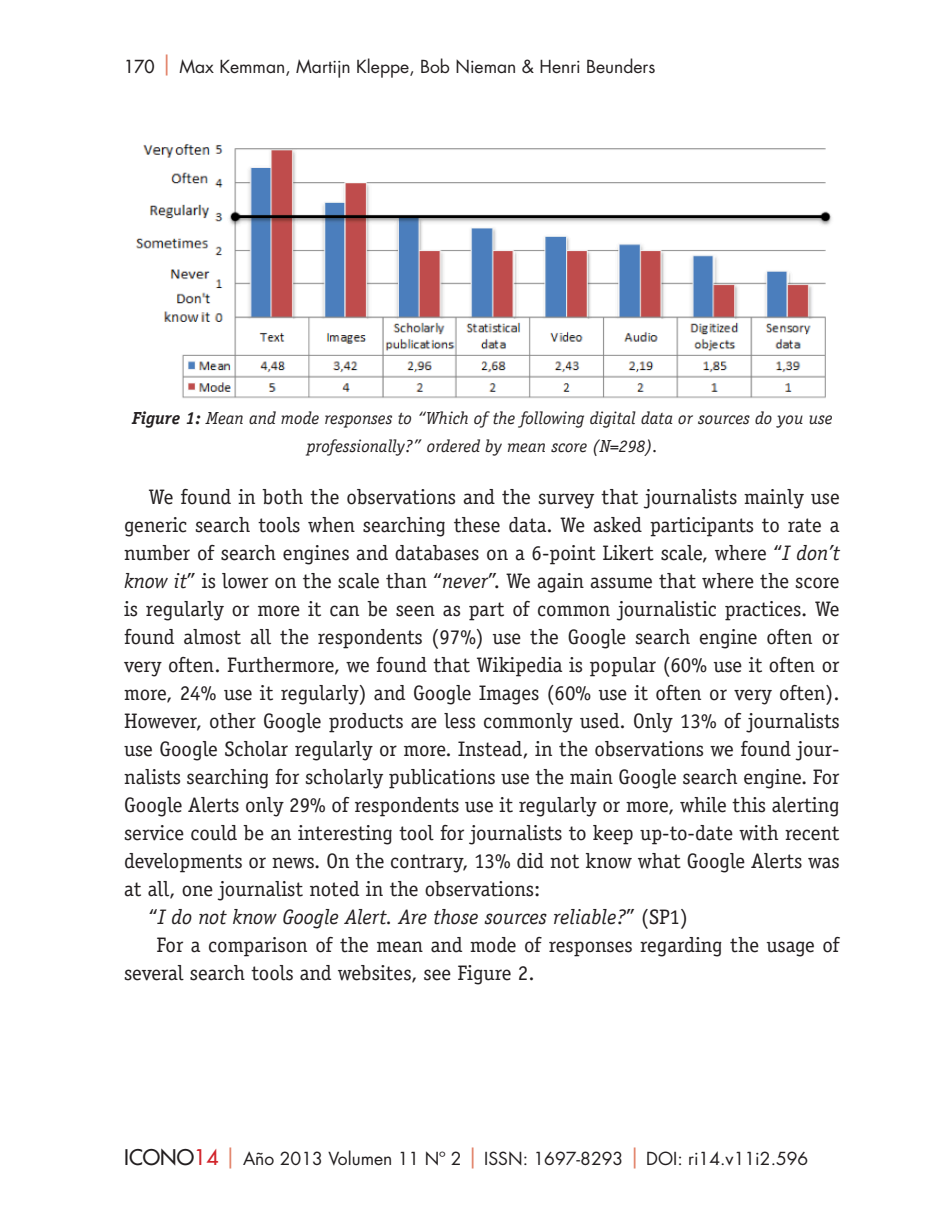
<style>
.page{position:relative;width:939px;height:1220px;background:#fff}
.page>*{position:absolute;margin:0;border:0;box-sizing:border-box;transform-origin:0 0}
.texto_articulo{font:21px/28px "Officina Serif Std";color:#231f20;text-align:justify}
.texto_articulo-2{font:italic 21px "Officina Serif Std";color:#231f20}
.t1{font:italic 17.5px/28px "Officina Serif Std";color:#231f20;text-align:center}
.t2{font:17.5px "Futura Std";color:#231f20}
.s1{font-weight:500}
.s2{font-size:21px;color:#e18066}
.s3{font-weight:700}
.s4{font-style:italic}
.s5{font-style:normal}
.s6{font-weight:500;font-size:21px}
.s7{font-weight:500;font-size:21px;color:#d1232a}
</style>
<div class="page">
<img style="left:136px;top:144px;width:696px;height:255px">
<p class="t2" style="left:124px;top:56px;width:532px"><span class="s1">170</span> <span class="s2">|</span> Max Kemman, Martijn Kleppe, Bob Nieman &amp; Henri Beunders</p>
<p class="t1" style="left:132px;top:404px;width:701px"><span class="s3">Figure 1:</span> Mean and mode responses to “Which of the following digital data or sources do you use professionally?” ordered by mean score (N=298).</p>
<p class="texto_articulo" style="left:124px;top:483px;width:716px;text-indent:25px">We found in both the observations and the survey that journalists mainly use generic search tools when searching these data. We asked participants to rate a number of search engines and databases on a 6-point Likert scale, where “<span class="s4">I don’t know it</span>” is lower on the scale than “<span class="s4">never</span>”. We again assume that where the score is regularly or more it can be seen as part of common journalistic practices. We found almost all the respondents (97%) use the Google search engine often or very often. Furthermore, we found that Wikipedia is popular (60% use it often or more, 24% use it regularly) and Google Images (60% use it often or very often).<br>However, other Google products are less commonly used. Only 13% of journalists use Google Scholar regularly or more. Instead, in the observations we found jour&shy;nalists searching for scholarly publications use the main Google search engine. For Google Alerts only 29% of respondents use it regularly or more, while this alerting service could be an interesting tool for journalists to keep up-to-date with recent developments or news. On the contrary, 13% did not know what Google Alerts was at all, one journalist noted in the observations:</p>
<p class="texto_articulo-2" style="left:149px;top:905px;width:540px"><span class="s5">“</span>I do not know Google Alert. Are those sources reliable?<span class="s5">” (SP1)</span></p>
<p class="texto_articulo" style="left:124px;top:931px;width:716px;text-indent:32px">For a comparison of the mean and mode of responses regarding the usage of several search tools and websites, see Figure 2.</p>
<p class="t2" style="left:124px;top:1148px;width:685px"><span class="s6">ICONO</span><span class="s7">14</span> <span class="s2">|</span> Año 2013 Volumen 11 Nº 2 <span class="s2">|</span> ISSN: 1697-8293 <span class="s2">|</span> DOI: ri14.v11i2.596</p>
</div>
